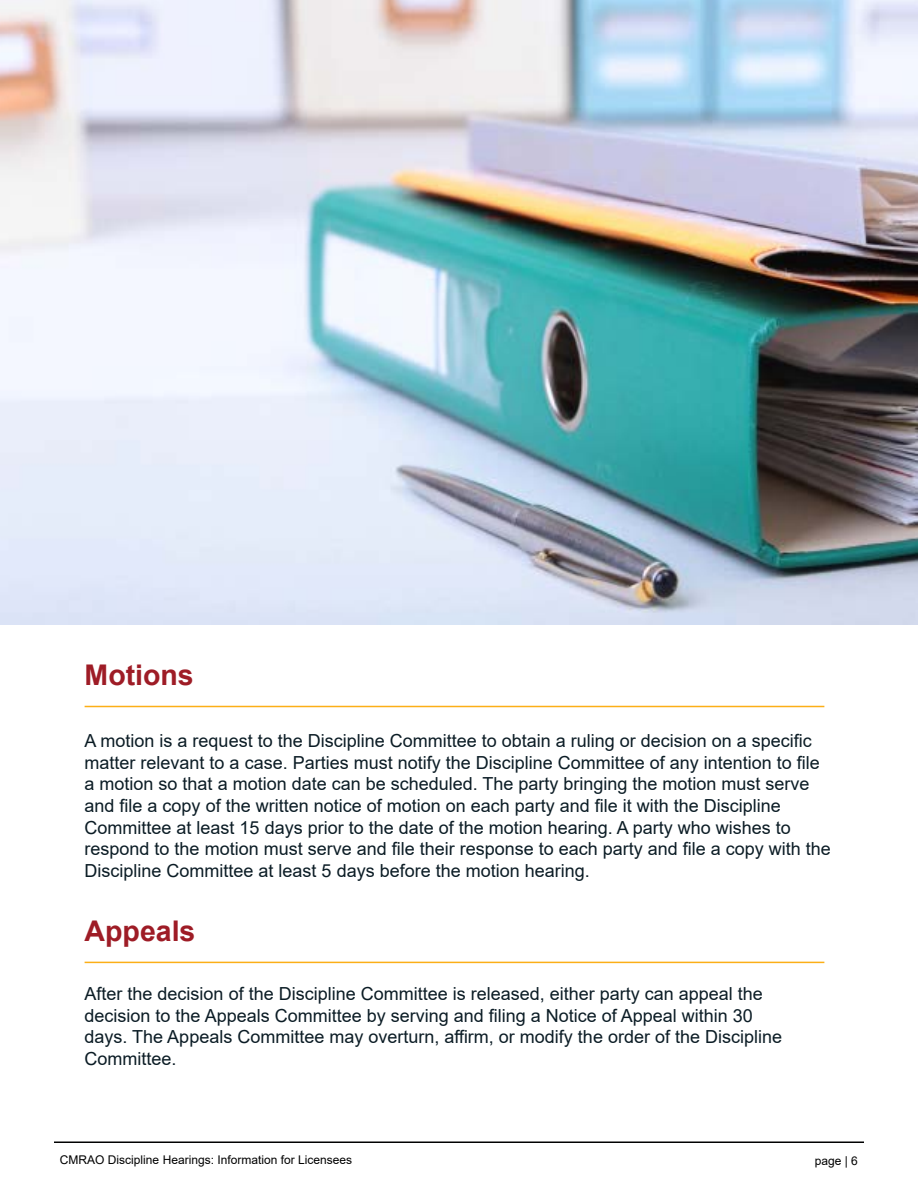
<style>
.page{position:relative;width:918px;height:1188px;background:#fff}
.page>*{position:absolute;margin:0;border:0;box-sizing:border-box;transform-origin:0 0}
.t1{font:700 28.5px "Arial";color:#9e1c26}
.t2{font:18px/21.6px "Arial";color:#0b1c25}
.t3{font:12px "Arial";color:#000101}
</style>
<div class="page">
<hr style="left:54px;top:1142px;width:810px;height:1px;background:#000101">
<hr style="left:85px;top:706px;width:739px;height:1px;background:#fcaf17">
<img style="left:0;top:0;width:918px;height:624px">
<hr style="left:85px;top:962px;width:739px;height:1px;background:#fcaf17">
<h1 class="t1" style="left:85px;top:655px;width:111px">Motions</h1>
<p class="t2" style="left:85px;top:730px;width:748px">A motion is a request to the Discipline Committee to obtain a ruling or decision on a specific matter relevant to a case. Parties must notify the Discipline Committee of any intention to file a motion so that a motion date can be scheduled. The party bringing the motion must serve and file a copy of the written notice of motion on each party and file it with the Discipline Committee at least 15 days prior to the date of the motion hearing. A party who wishes to respond to the motion must serve and file their response to each party and file a copy with the Discipline Committee at least 5 days before the motion hearing.</p>
<h1 class="t1" style="left:85px;top:911px;width:112px">Appeals</h1>
<p class="t2" style="left:85px;top:983px;width:699px">After the decision of the Discipline Committee is released, either party can appeal the decision to the Appeals Committee by serving and filing a Notice of Appeal within 30 days. The Appeals Committee may overturn, affirm, or modify the order of the Discipline Committee.</p>
<p class="t3" style="left:60px;top:1151px;width:294px">CMRAO Discipline Hearings: Information for Licensees</p>
<p class="t3" style="left:815px;top:1153px;width:45px">page | 6</p>
</div>
